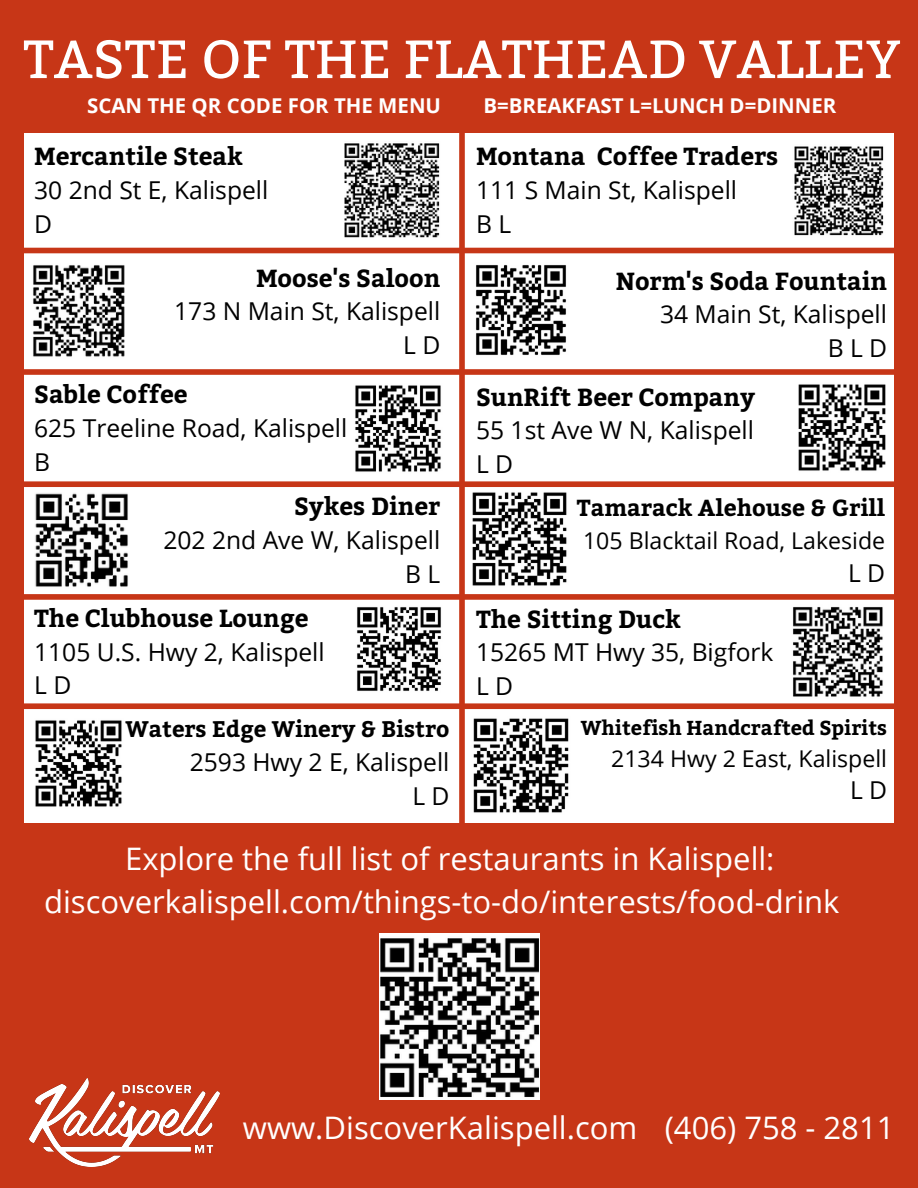
<style>
.page{position:relative;width:918px;height:1188px;background:#fff}
.page>*{position:absolute;margin:0;border:0;box-sizing:border-box;transform-origin:0 0}
.t1{font:53.7px "Bitter";color:#fff}
.t2{font:31.05px/43.3px "Open Sans";color:#fff;text-align:center}
.t3{font:24.6px/33.8px "Open Sans";color:#000}
.t4{font:23.1px/32.7px "Open Sans";color:#000}
.t5{font:700 22.5px "Bitter";color:#000}
.t6{font:700 20.4px "Open Sans";color:#fff}
.t7{font:700 20.1px "Bitter";color:#000}
.s1{font-family:"Bitter";font-weight:700}
</style>
<div class="page">
<div style="left:0;top:0;width:918px;height:133px;background:#c73617"></div>
<div style="left:0;top:0;width:23px;height:1188px;background:#c73617"></div>
<div style="left:895px;top:0;width:23px;height:1188px;background:#c73617"></div>
<div style="left:0;top:823px;width:918px;height:365px;background:#c73617"></div>
<img style="left:30px;top:1078px;width:190px;height:88px">
<div style="left:0;top:248px;width:909px;height:5px;background:#c73617"></div>
<div style="left:0;top:369px;width:909px;height:6px;background:#c73617"></div>
<div style="left:23px;top:481px;width:895px;height:6px;background:#c73617"></div>
<div style="left:16px;top:594px;width:886px;height:6px;background:#c73617"></div>
<div style="left:459px;top:0;width:6px;height:1112px;background:#c73617"></div>
<div style="left:23px;top:703px;width:886px;height:6px;background:#c73617"></div>
<img style="left:344px;top:143px;width:96px;height:95px">
<img style="left:794px;top:146px;width:90px;height:90px">
<img style="left:33px;top:265px;width:91px;height:92px">
<img style="left:476px;top:265px;width:90px;height:90px">
<img style="left:35px;top:493px;width:93px;height:94px">
<img style="left:357px;top:607px;width:84px;height:84px">
<img style="left:35px;top:720px;width:87px;height:87px">
<img style="left:355px;top:385px;width:86px;height:87px">
<img style="left:798px;top:384px;width:87px;height:87px">
<img style="left:472px;top:492px;width:95px;height:94px">
<img style="left:793px;top:607px;width:90px;height:90px">
<img style="left:473px;top:718px;width:96px;height:95px">
<img style="left:379px;top:934px;width:160px;height:165px">
<h2 class="t1" style="left:23px;top:28px;width:879px">TASTE OF THE FLATHEAD VALLEY</h2>
<p class="t6" style="left:87px;top:92px;width:355px">SCAN THE QR CODE FOR THE MENU</p>
<p class="t6" style="left:484px;top:92px;width:354px">B=BREAKFAST L=LUNCH D=DINNER</p>
<h3 class="t3" style="left:34px;top:139px;width:236px"><span class="s1">Mercantile Steak<br></span>30 2nd St E, Kalispell<br>D</h3>
<h3 class="t3" style="left:476px;top:139px;width:304px"><span class="s1">Montana Coffee Traders<br></span>111 S Main St, Kalispell<br>B L</h3>
<h3 class="t3" style="left:174px;top:260px;width:268px;text-align:right"><span class="s1">Moose's Saloon<br></span>173 N Main St, Kalispell<br>L D</h3>
<p class="t3" style="left:616px;top:263px;width:273px;text-align:right"><span class="s1">Norm's Soda Fountain<br></span>34 Main St, Kalispell<br>BLD</p>
<p class="t3" style="left:34px;top:377px;width:315px"><span class="s1">Sable Coffee<br></span>625 Treeline Road, Kalispell<br>B</p>
<p class="t3" style="left:476px;top:379px;width:281px;text-align:justify"><span class="s1">SunRift Beer Company </span>55 1st Ave W N, Kalispell L D</p>
<p class="t3" style="left:163px;top:489px;width:278px;text-align:right"><span class="s1">Sykes Diner<br></span>202 2nd Ave W, Kalispell<br>B L</p>
<p class="t4" style="left:577px;top:491px;width:310px"><span class="s1">Tamarack Alehouse &amp; Grill<br></span>105 Blacktail Road, Lakeside</p>
<p class="t3" style="left:848px;top:555px;width:39px">L D</p>
<h3 class="t3" style="left:34px;top:600px;width:292px"><span class="s1">The Clubhouse Lounge<br></span>1105 U.S. Hwy 2, Kalispell<br>L D</h3>
<p class="t3" style="left:476px;top:601px;width:299px"><span class="s1">The Sitting Duck<br></span>15265 MT Hwy 35, Bigfork<br>L D</p>
<p class="t5" style="left:126px;top:713px;width:325px">Waters Edge Winery &amp; Bistro</p>
<p class="t3" style="left:190px;top:745px;width:261px;text-align:right">2593 Hwy 2 E, Kalispell<br>L D</p>
<h2 class="t7" style="left:581px;top:713px;width:308px">Whitefish Handcrafted Spirits</h2>
<p class="t4" style="left:611px;top:741px;width:277px">2134 Hwy 2 East, Kalispell</p>
<p class="t3" style="left:850px;top:773px;width:39px">L D</p>
<h2 class="t2" style="left:44px;top:836px;width:797px">Explore the full list of restaurants in Kalispell: discoverkalispell.com/things-to-do/interests/food-drink</h2>
<h3 class="t2" style="left:243px;top:1105px;width:396px">www.DiscoverKalispell.com</h3>
<p class="t2" style="left:665px;top:1105px;width:231px">(406) 758 - 2811</p>
</div>
